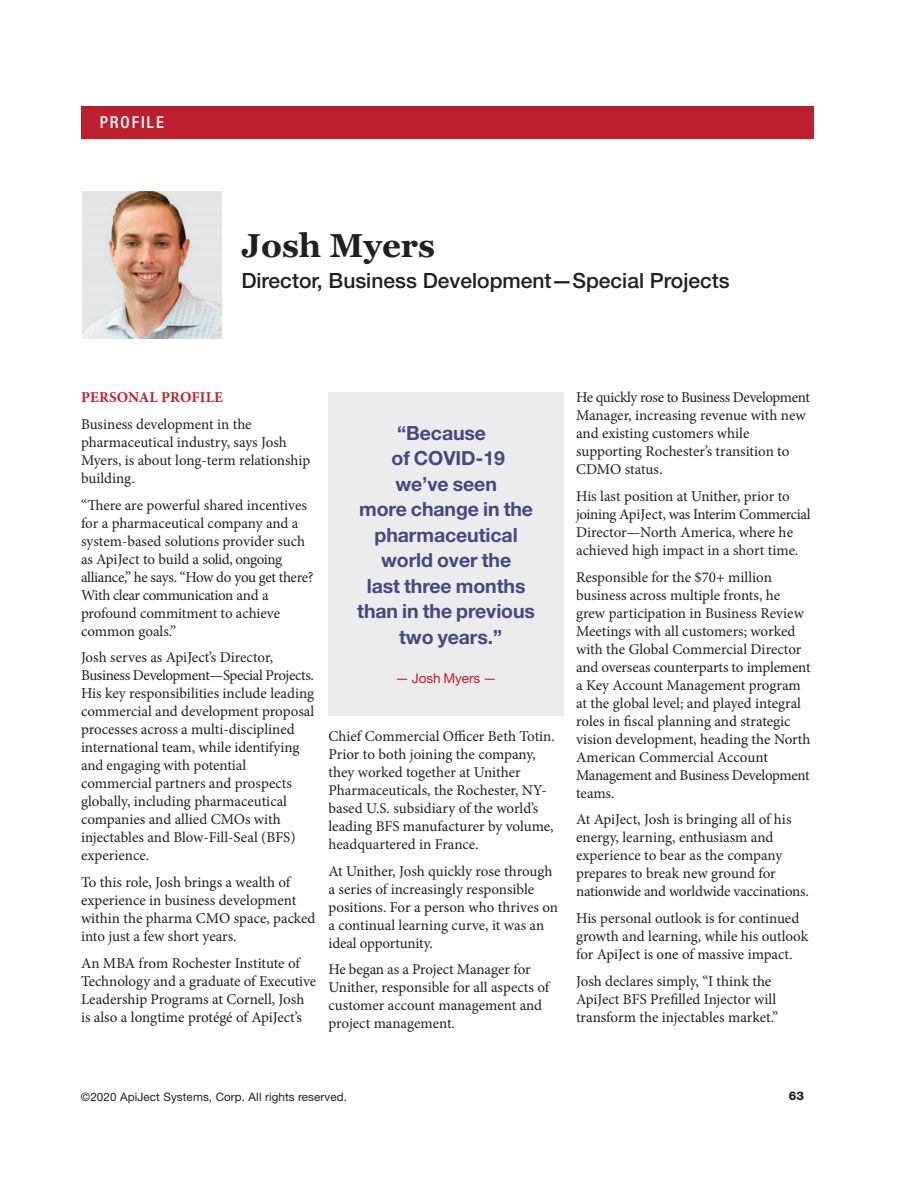
<style>
.page{position:relative;width:918px;height:1188px;background:#fff}
.page>*{position:absolute;margin:0;border:0;box-sizing:border-box;transform-origin:0 0}
.t1{font:700 33px "Georgia";color:#231f20}
.t2{font:500 21px "Helvetica Neue LT Std";color:#231f20}
.t3{font:700 19.5px/25.5px "Helvetica Neue LT Std";letter-spacing:-.005em;color:#464880;text-align:center}
.t4{font:500 condensed 16.5px "Helvetica Neue LT Std";letter-spacing:.115em;color:#fff}
.t5{font:15px/18px "Minion Pro";color:#231f20}
.t6{font:700 15px "Minion Pro";letter-spacing:.01em;color:#be1f2e}
.t7{font:13.5px "Helvetica Neue LT Std";letter-spacing:-.005em;color:#be1f2e}
.t8{font:800 12px "Helvetica Neue LT Std";color:#231f20}
.t9{font:11.7px "Helvetica Neue LT Std";letter-spacing:.01em;color:#231f20}
</style>
<div class="page">
<div style="left:329px;top:392px;width:235px;height:324px;background:#ececee"></div>
<div style="left:81px;top:106px;width:733px;height:33px;background:#be1f2e"></div>
<img style="left:82px;top:192px;width:140px;height:146px">
<p class="t4" style="left:100px;top:113px;width:66px">PROFILE</p>
<h1 class="t1" style="left:241px;top:226px;width:195px">Josh Myers</h1>
<h2 class="t2" style="left:241px;top:273px;width:490px">Director, Business Development—Special Projects</h2>
<p class="t6" style="left:81px;top:388px;width:143px">PERSONAL PROFILE</p>
<p class="t5" style="left:81px;top:417px;width:231px">Business development in the pharmaceutical industry, says Josh<br>Myers, is about long-term relationship building.</p>
<p class="t5" style="left:81px;top:497px;width:234px">“There are powerful shared incentives for a pharmaceutical company and a system-based solutions provider such as ApiJect to build a solid, ongoing alliance,” he says. “How do you get there?<br>With clear communication and a profound commitment to achieve common goals.”</p>
<p class="t5" style="left:81px;top:650px;width:235px">Josh serves as ApiJect’s Director, Business Development—Special Projects.<br>His key responsibilities include leading commercial and development proposal processes across a multi-disciplined international team, while identifying and engaging with potential commercial partners and prospects globally, including pharmaceutical companies and allied CMOs with injectables and Blow-Fill-Seal (BFS) experience.</p>
<p class="t5" style="left:81px;top:875px;width:236px">To this role, Josh brings a wealth of experience in business development within the pharma CMO space, packed into just a few short years.</p>
<p class="t5" style="left:81px;top:955px;width:237px">An MBA from Rochester Institute of Technology and a graduate of Executive Leadership Programs at Cornell, Josh is also a longtime protégé of ApiJect’s</p>
<h3 class="t3" style="left:357px;top:422px;width:179px">“Because<br>of COVID-19<br>we’ve seen<br>more change in the pharmaceutical world over the<br>last three months than in the previous two years.”</h3>
<p class="t7" style="left:396px;top:674px;width:103px">— Josh Myers —</p>
<p class="t5" style="left:328px;top:729px;width:228px">Chief Commercial Officer Beth Totin.<br>Prior to both joining the company, they worked together at Unither Pharmaceuticals, the Rochester, NY&shy;based U.S. subsidiary of the world’s leading BFS manufacturer by volume, headquartered in France.</p>
<p class="t5" style="left:328px;top:863px;width:231px">At Unither, Josh quickly rose through a series of increasingly responsible positions. For a person who thrives on a continual learning curve, it was an ideal opportunity.</p>
<p class="t5" style="left:328px;top:962px;width:222px">He began as a Project Manager for<br>Unither, responsible for all aspects of customer account management and project management.</p>
<p class="t5" style="left:576px;top:390px;width:236px">He quickly rose to Business Development<br>Manager, increasing revenue with new and existing customers while supporting Rochester’s transition to<br>CDMO status.</p>
<p class="t5" style="left:576px;top:489px;width:236px">His last position at Unither, prior to joining ApiJect, was Interim Commercial Director—North America, where he achieved high impact in a short time.</p>
<p class="t5" style="left:576px;top:569px;width:236px">Responsible for the $70+ million business across multiple fronts, he grew participation in Business Review Meetings with all customers; worked with the Global Commercial Director and overseas counterparts to implement a Key Account Management program at the global level; and played integral roles in fiscal planning and strategic vision development, heading the North American Commercial Account Management and Business Development teams.</p>
<p class="t5" style="left:576px;top:812px;width:234px">At ApiJect, Josh is bringing all of his energy, learning, enthusiasm and experience to bear as the company prepares to break new ground for nationwide and worldwide vaccinations.</p>
<p class="t5" style="left:576px;top:911px;width:234px">His personal outlook is for continued growth and learning, while his outlook for ApiJect is one of massive impact.</p>
<p class="t5" style="left:576px;top:973px;width:203px">Josh declares simply, “I think the<br>ApiJect BFS Prefilled Injector will transform the injectables market.”</p>
<p class="t9" style="left:81px;top:1093px;width:268px">©2020 ApiJect Systems, Corp. All rights reserved.</p>
<p class="t8" style="left:789px;top:1088px;width:17px">63</p>
</div>
